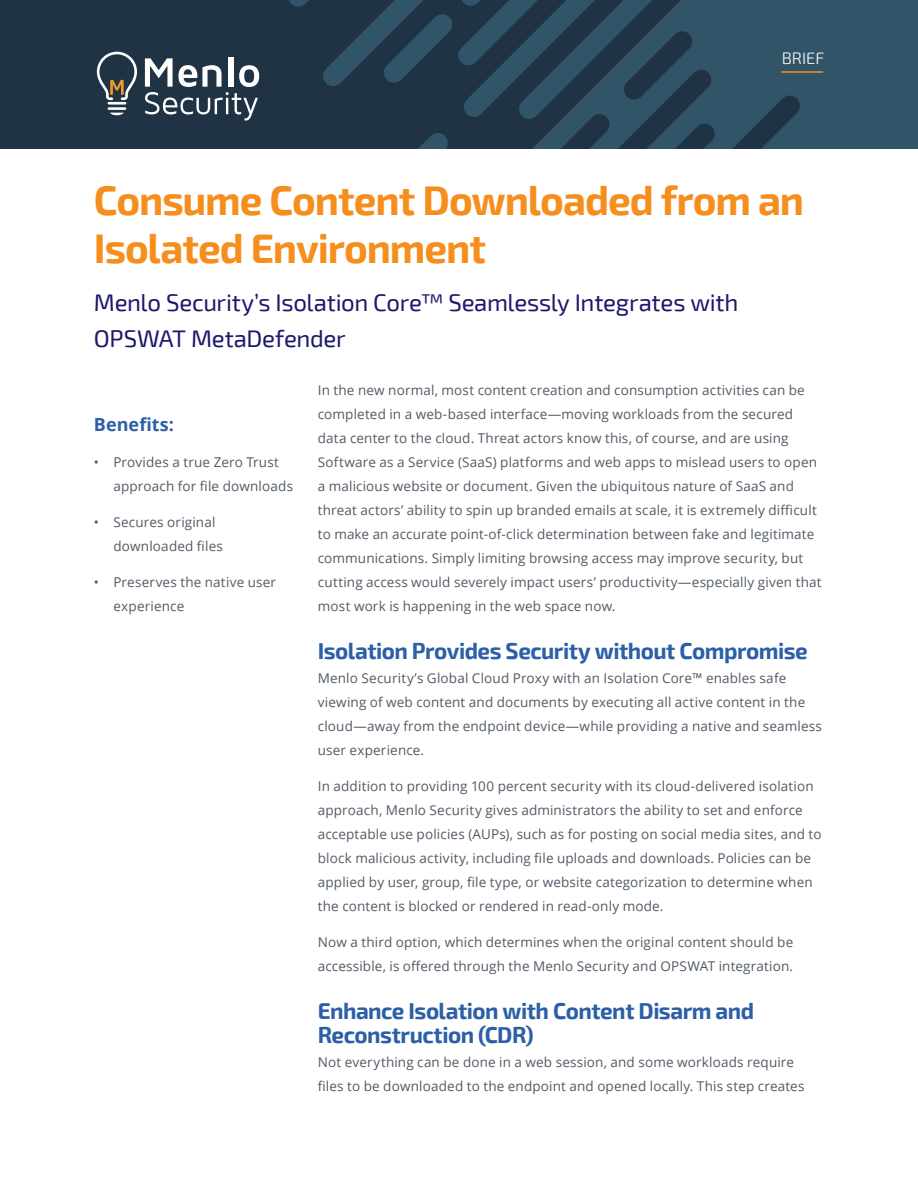
<style>
.page{position:relative;width:918px;height:1188px;background:#fff}
.page>*{position:absolute;margin:0;border:0;box-sizing:border-box;transform-origin:0 0}
.t1{font:700 40.5px/48px "Exo 2";letter-spacing:-.025em;color:#f68e1e}
.t2{font:24px/36px "Exo 2";letter-spacing:-.01em;color:#1d196b}
.t3{font:700 22.5px/24px "Exo 2";letter-spacing:-.025em;color:#2b5fa8}
.t4{font:700 18px "Open Sans";color:#2b5fa8}
.t5{font:300 16.5px "Exo 2";color:#fff}
.t6{font:13.5px/24px "Open Sans";letter-spacing:.01em;color:#505a65}
</style>
<div class="page">
<div style="left:0;top:0;width:906px;height:149px;background:#203344"></div>
<svg style="left:289px;top:0;width:629px;height:149px;fill:#325468"></svg>
<svg style="left:383px;top:13px;width:70px;height:71px"></svg>
<svg style="left:351px;top:132px;width:98px;height:17px"></svg>
<hr style="left:108px;top:102px;width:18px;height:3px;background:#fff">
<hr style="left:108px;top:107px;width:18px;height:3px;background:#fff">
<svg style="left:110px;top:113px;width:14px;height:2px"></svg>
<svg style="left:97px;top:52px;width:40px;height:48px"></svg>
<div style="left:228px;top:57px;width:6px;height:30px;background:#fff"></div>
<svg style="left:145px;top:58px;width:114px;height:63px"></svg>
<hr style="left:782px;top:71px;width:41px;height:2px;background:#f68e1e">
<p class="t5" style="left:782px;top:49px;width:44px">BRIEF</p>
<h1 class="t1" style="left:94px;top:178px;width:712px">Consume Content Downloaded from an<br>Isolated Environment</h1>
<h2 class="t2" style="left:94px;top:285px;width:646px">Menlo Security’s Isolation Core™ Seamlessly Integrates with<br>OPSWAT MetaDefender</h2>
<h3 class="t4" style="left:94px;top:412px;width:81px">Benefits:</h3>
<p class="t6" style="left:113px;top:450px;width:181px;text-indent:-19px">• Provides a true Zero Trust approach for file downloads</p>
<p class="t6" style="left:113px;top:510px;width:111px;text-indent:-19px">• Secures original downloaded files</p>
<p class="t6" style="left:113px;top:570px;width:164px;text-indent:-19px">• Preserves the native user experience</p>
<p class="t6" style="left:318px;top:378px;width:505px">In the new normal, most content creation and consumption activities can be completed in a web-based interface—moving workloads from the secured data center to the cloud. Threat actors know this, of course, and are using Software as a Service (SaaS) platforms and web apps to mislead users to open a malicious website or document. Given the ubiquitous nature of SaaS and threat actors’ ability to spin up branded emails at scale, it is extremely difficult to make an accurate point-of-click determination between fake and legitimate communications. Simply limiting browsing access may improve security, but cutting access would severely impact users’ productivity—especially given that most work is happening in the web space now.</p>
<h3 class="t3" style="left:318px;top:640px;width:491px">Isolation Provides Security without Compromise</h3>
<p class="t6" style="left:318px;top:666px;width:506px">Menlo Security’s Global Cloud Proxy with an Isolation Core™ enables safe viewing of web content and documents by executing all active content in the cloud—away from the endpoint device—while providing a native and seamless user experience.</p>
<p class="t6" style="left:318px;top:774px;width:505px">In addition to providing 100 percent security with its cloud-delivered isolation approach, Menlo Security gives administrators the ability to set and enforce acceptable use policies (AUPs), such as for posting on social media sites, and to block malicious activity, including file uploads and downloads. Policies can be applied by user, group, file type, or website categorization to determine when the content is blocked or rendered in read-only mode.</p>
<p class="t6" style="left:318px;top:930px;width:477px">Now a third option, which determines when the original content should be accessible, is offered through the Menlo Security and OPSWAT integration.</p>
<h3 class="t3" style="left:318px;top:1000px;width:438px">Enhance Isolation with Content Disarm and<br>Reconstruction (CDR)</h3>
<p class="t6" style="left:318px;top:1050px;width:488px">Not everything can be done in a web session, and some workloads require files to be downloaded to the endpoint and opened locally. This step creates</p>
</div>
